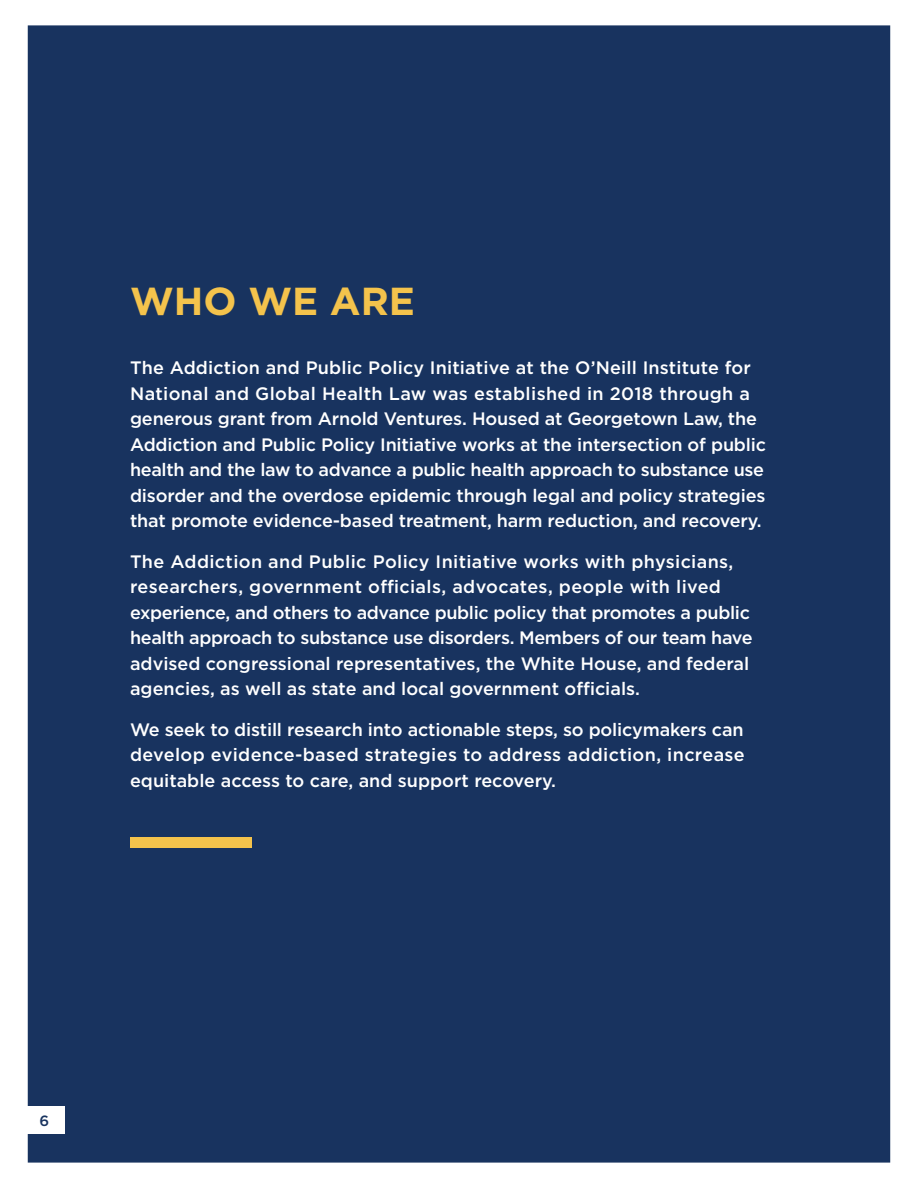
<style>
.page{position:relative;width:918px;height:1188px;background:#fff}
.page>*{position:absolute;margin:0;border:0;box-sizing:border-box;transform-origin:0 0}
.t1{font:700 39px "Gotham";color:#f4c34c}
.t2{font:500 18px/25.5px "Gotham";letter-spacing:-.01em;color:#fff}
.t3{font:500 14.85px "Gotham";color:#18335f}
</style>
<div class="page">
<div style="left:27px;top:25px;width:864px;height:1138px;background:#18335f"></div>
<div style="left:130px;top:837px;width:122px;height:11px;background:#f4c34c"></div>
<h2 class="t1" style="left:130px;top:276px;width:286px">WHO WE ARE</h2>
<p class="t2" style="left:130px;top:355px;width:638px">The Addiction and Public Policy Initiative at the O’Neill Institute for National and Global Health Law was established in 2018 through a generous grant from Arnold Ventures. Housed at Georgetown Law, the Addiction and Public Policy Initiative works at the intersection of public health and the law to advance a public health approach to substance use disorder and the overdose epidemic through legal and policy strategies that promote evidence-based treatment, harm reduction, and recovery.</p>
<p class="t2" style="left:130px;top:548px;width:624px">The Addiction and Public Policy Initiative works with physicians, researchers, government officials, advocates, people with lived experience, and others to advance public policy that promotes a public health approach to substance use disorders. Members of our team have advised congressional representatives, the White House, and federal agencies, as well as state and local government officials.</p>
<p class="t2" style="left:130px;top:716px;width:616px;text-align:justify">We seek to distill research into actionable steps, so policymakers can develop evidence-based strategies to address addiction, increase equitable access to care, and support recovery.</p>
<p class="t3" style="left:39px;top:1111px;width:11px">6</p>
</div>
